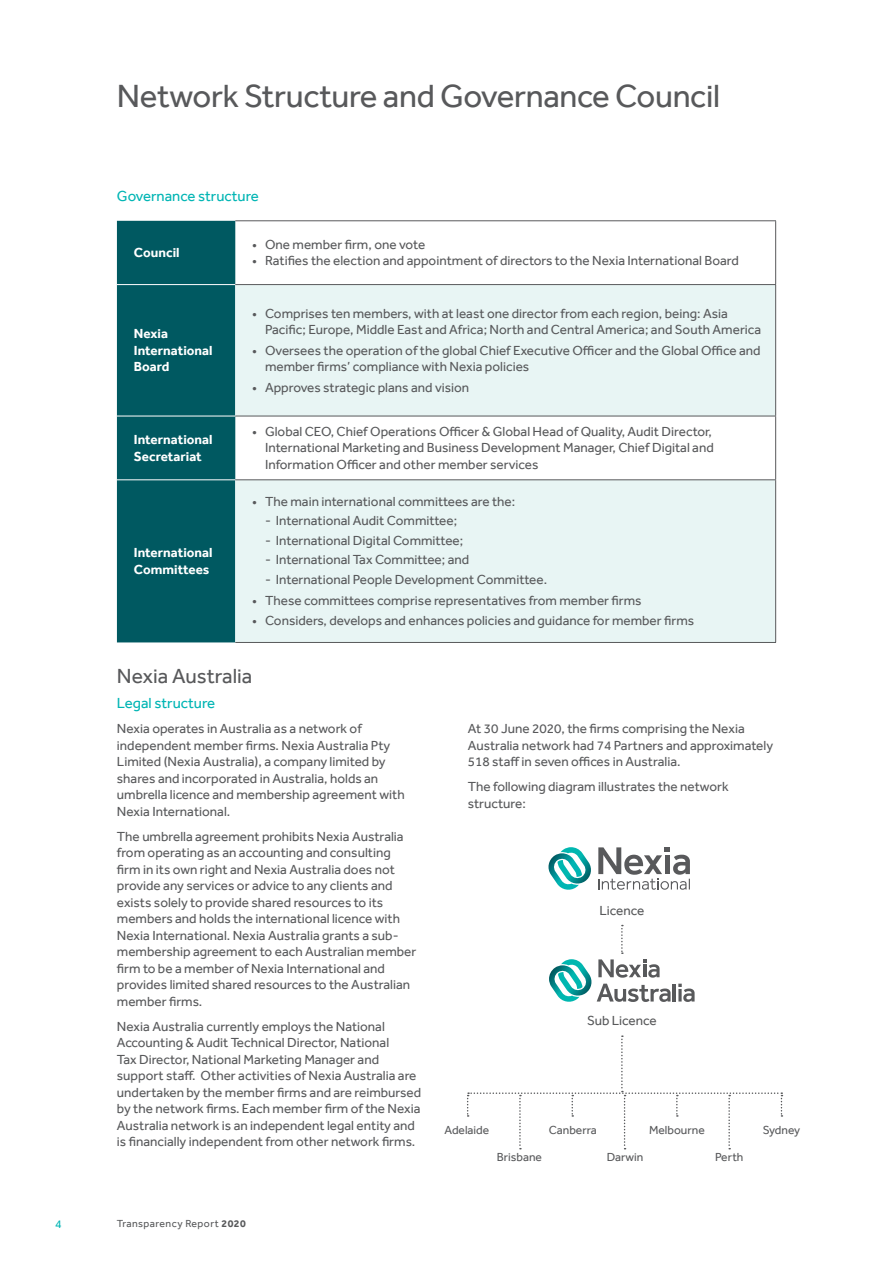
<style>
.page{position:relative;width:893px;height:1263px;background:#fff}
.page>*{position:absolute;margin:0;border:0;box-sizing:border-box;transform-origin:0 0}
.t1{font:33px "Effra";letter-spacing:-.01em;color:#58595b}
.Paragraph_Style_1{font:21px "Effra";color:#58595b}
.Paragraph_Style_1-2{font:15px "Effra";color:#00b5b4}
.t2{font:13.5px/16.5px "Effra";color:#58595b}
.t3{font:700 13.5px/16.5px "Effra";color:#fff}
.t4{font:12px "Effra";color:#58595b}
.t5{font:12px "Effra";color:#00b5b4}
.t6{font:10.5px "Effra";letter-spacing:.04em;color:#58595b}
.s1{font-weight:700}
</style>
<div class="page">
<div style="left:117px;top:221px;width:118px;height:421px;background:#005961"></div>
<svg style="left:235px;top:285px;width:540px;height:357px;fill:#e8f5f4"></svg>
<hr style="left:117px;top:284px;width:118px;height:1px;background:#fff">
<hr style="left:117px;top:416px;width:118px;height:1px;background:#fff">
<hr style="left:117px;top:479px;width:118px;height:1px;background:#fff">
<hr style="left:235px;top:220px;width:541px;height:1px;background:#58595b">
<hr style="left:775px;top:221px;width:1px;height:63px;background:#58595b">
<hr style="left:235px;top:284px;width:541px;height:1px;background:#58595b">
<hr style="left:775px;top:285px;width:1px;height:131px;background:#58595b">
<hr style="left:235px;top:416px;width:541px;height:1px;background:#58595b">
<hr style="left:775px;top:416px;width:1px;height:63px;background:#58595b">
<hr style="left:235px;top:479px;width:541px;height:1px;background:#58595b">
<hr style="left:775px;top:480px;width:1px;height:162px;background:#58595b">
<hr style="left:235px;top:642px;width:541px;height:1px;background:#58595b">
<svg style="left:548px;top:847px;width:142px;height:43px"></svg>
<hr style="left:673px;top:984px;width:3px;height:17px;background:#58595b">
<svg style="left:678px;top:984px;width:17px;height:18px"></svg>
<svg style="left:549px;top:925px;width:122px;height:77px"></svg>
<svg style="left:467px;top:1035px;width:315px;height:114px"></svg>
<p class="t1" style="left:117px;top:77px;width:605px">Network Structure and Governance Council</p>
<p class="Paragraph_Style_1-2" style="left:117px;top:188px;width:143px">Governance structure</p>
<p class="t3" style="left:134px;top:244px;width:47px">Council</p>
<p class="t3" style="left:134px;top:325px;width:80px">Nexia<br>International<br>Board</p>
<p class="t2" style="left:252px;top:236px;width:174px">• One member firm, one vote</p>
<p class="t2" style="left:252px;top:252px;width:488px">• Ratifies the election and appointment of directors to the Nexia International Board</p>
<p class="t2" style="left:265px;top:305px;width:498px;text-indent:-13px">• Comprises ten members, with at least one director from each region, being: Asia<br>Pacific; Europe, Middle East and Africa; North and Central America; and South America</p>
<p class="t2" style="left:265px;top:342px;width:497px;text-indent:-13px">• Oversees the operation of the global Chief Executive Officer and the Global Office and member firms’ compliance with Nexia policies</p>
<p class="t2" style="left:252px;top:379px;width:218px">• Approves strategic plans and vision</p>
<p class="t3" style="left:134px;top:431px;width:80px">International<br>Secretariat</p>
<p class="t2" style="left:265px;top:423px;width:450px;text-indent:-13px">• Global CEO, Chief Operations Officer &amp; Global Head of Quality, Audit Director,<br>International Marketing and Business Development Manager, Chief Digital and<br>Information Officer and other member services</p>
<p class="t3" style="left:134px;top:544px;width:80px">International<br>Committees</p>
<p class="t2" style="left:252px;top:493px;width:264px">• The main international committees are the:</p>
<p class="t2" style="left:265px;top:512px;width:194px">- International Audit Committee;</p>
<p class="t2" style="left:265px;top:532px;width:200px">- International Digital Committee;</p>
<p class="t2" style="left:265px;top:551px;width:206px">- International Tax Committee; and</p>
<p class="t2" style="left:265px;top:571px;width:284px">- International People Development Committee.</p>
<p class="t2" style="left:252px;top:592px;width:391px">• These committees comprise representatives from member firms</p>
<p class="t2" style="left:252px;top:612px;width:443px">• Considers, develops and enhances policies and guidance for member firms</p>
<p class="Paragraph_Style_1" style="left:117px;top:664px;width:137px">Nexia Australia</p>
<p class="Paragraph_Style_1-2" style="left:117px;top:694px;width:100px">Legal structure</p>
<p class="t2" style="left:117px;top:720px;width:289px">Nexia operates in Australia as a network of independent member firms. Nexia Australia Pty Limited (Nexia Australia), a company limited by shares and incorporated in Australia, holds an umbrella licence and membership agreement with Nexia International.</p>
<p class="t2" style="left:117px;top:828px;width:301px">The umbrella agreement prohibits Nexia Australia from operating as an accounting and consulting firm in its own right and Nexia Australia does not provide any services or advice to any clients and exists solely to provide shared resources to its members and holds the international licence with Nexia International. Nexia Australia grants a sub&shy;membership agreement to each Australian member firm to be a member of Nexia International and provides limited shared resources to the Australian member firms.</p>
<p class="t2" style="left:117px;top:1018px;width:306px">Nexia Australia currently employs the National Accounting &amp; Audit Technical Director, National<br>Tax Director, National Marketing Manager and support staff. Other activities of Nexia Australia are undertaken by the member firms and are reimbursed by the network firms. Each member firm of the Nexia Australia network is an independent legal entity and is financially independent from other network firms.</p>
<p class="t5" style="left:55px;top:1217px;width:8px">4</p>
<p class="t6" style="left:117px;top:1218px;width:130px">Transparency Report <span class="s1">2020</span></p>
<p class="t2" style="left:468px;top:720px;width:307px">At 30 June 2020, the firms comprising the Nexia<br>Australia network had 74 Partners and approximately<br>518 staff in seven offices in Australia.</p>
<p class="t2" style="left:468px;top:778px;width:262px">The following diagram illustrates the network structure:</p>
<p class="t2" style="left:599px;top:902px;width:46px">Licence</p>
<p class="t2" style="left:587px;top:1012px;width:71px">Sub Licence</p>
<p class="t4" style="left:649px;top:1122px;width:57px">Melbourne</p>
<p class="t4" style="left:763px;top:1122px;width:39px">Sydney</p>
<p class="t4" style="left:715px;top:1150px;width:30px">Perth</p>
<p class="t4" style="left:444px;top:1123px;width:46px">Adelaide</p>
<p class="t4" style="left:549px;top:1122px;width:50px">Canberra</p>
<p class="t4" style="left:497px;top:1150px;width:47px">Brisbane</p>
<p class="t4" style="left:607px;top:1150px;width:38px">Darwin</p>
</div>
